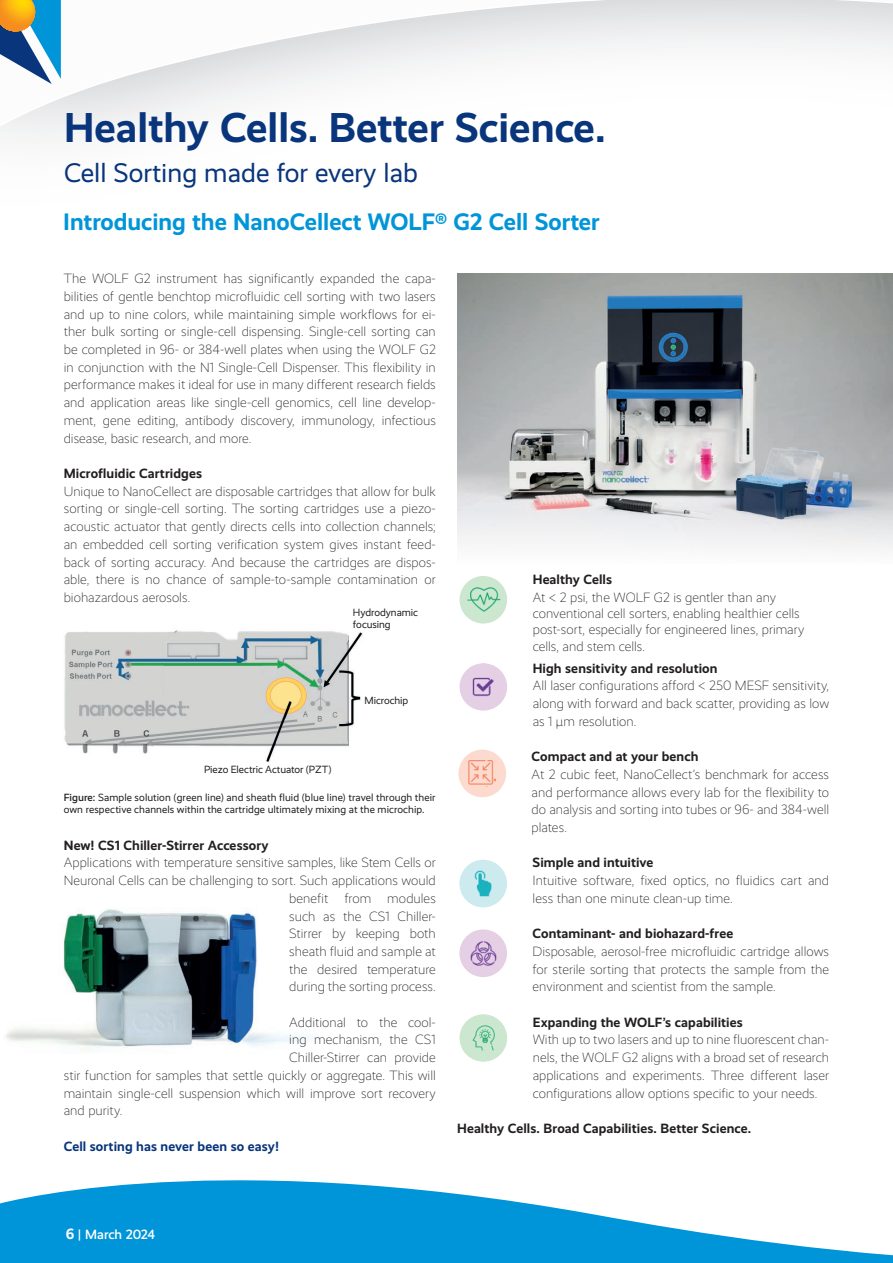
<style>
.page{position:relative;width:893px;height:1263px;background:#fff}
.page>*{position:absolute;margin:0;border:0;box-sizing:border-box;transform-origin:0 0}
.t1{font:700 42px "Realist";color:#08357c}
.t2{font:27px "Realist";color:#08357c}
.t3{font:700 24px "Realist";color:#0095d9}
.t4{font:300 13.5px/17.7px "Realist";color:#231f20;text-align:justify}
.t5{font:700 13.5px "Realist";letter-spacing:.005em;color:#231f20}
.t6{font:700 13.5px "Realist";letter-spacing:.005em;color:#08357c}
.t7{font:500 13.5px "Realist";letter-spacing:-.01em;color:#fff}
.t8{font:10.5px/12.8px "Realist";letter-spacing:.005em;color:#231f20}
.s1{font-weight:500}
.s2{font-weight:700;font-size:15px}
</style>
<div class="page">
<svg style="left:0;top:0;width:893px;height:134px"></svg>
<img style="left:5px;top:909px;width:309px;height:139px">
<svg style="left:0;top:0;width:61px;height:84px"></svg>
<img style="left:459px;top:576px;width:48px;height:48px;border-radius:24px">
<img style="left:459px;top:860px;width:48px;height:47px;border-radius:24px">
<img style="left:459px;top:663px;width:48px;height:48px;border-radius:24px">
<img style="left:459px;top:929px;width:48px;height:48px;border-radius:24px">
<img style="left:458px;top:749px;width:48px;height:48px;border-radius:24px">
<img style="left:459px;top:1014px;width:48px;height:48px;border-radius:24px">
<svg style="left:0;top:1180px;width:893px;height:83px;fill:#0095d9"></svg>
<img style="left:64px;top:630px;width:299px;height:132px">
<img style="left:457px;top:273px;width:436px;height:276px">
<h1 class="t1" style="left:64px;top:103px;width:543px">Healthy Cells. Better Science.</h1>
<h2 class="t2" style="left:64px;top:157px;width:355px">Cell Sorting made for every lab</h2>
<h3 class="t3" style="left:63px;top:208px;width:538px">Introducing the NanoCellect WOLF® G2 Cell Sorter</h3>
<p class="t4" style="left:64px;top:270px;width:374px">The WOLF G2 instrument has significantly expanded the capa&shy;bilities of gentle benchtop microfluidic cell sorting with two lasers and up to nine colors, while maintaining simple workflows for ei&shy;ther bulk sorting or single-cell dispensing. Single-cell sorting can be completed in 96- or 384-well plates when using the WOLF G2 in conjunction with the N1 Single-Cell Dispenser. This flexibility in performance makes it ideal for use in many different research fields and application areas like single-cell genomics, cell line develop&shy;ment, gene editing, antibody discovery, immunology, infectious disease, basic research, and more.</p>
<p class="t5" style="left:64px;top:465px;width:140px">Microfluidic Cartridges</p>
<p class="t4" style="left:64px;top:482px;width:374px">Unique to NanoCellect are disposable cartridges that allow for bulk sorting or single-cell sorting. The sorting cartridges use a piezo&shy;acoustic actuator that gently directs cells into collection channels; an embedded cell sorting verification system gives instant feed&shy;back of sorting accuracy. And because the cartridges are dispos&shy;able, there is no chance of sample-to-sample contamination or biohazardous aerosols.</p>
<p class="t8" style="left:353px;top:606px;width:67px">Hydrodynamic focusing</p>
<p class="t8" style="left:364px;top:694px;width:45px">Microchip</p>
<p class="t8" style="left:204px;top:763px;width:129px">Piezo Electric Actuator (PZT)</p>
<p class="t8" style="left:64px;top:791px;width:373px"><span class="s1">Figure:</span> Sample solution (green line) and sheath fluid (blue line) travel through their own respective channels within the cartridge ultimately mixing at the microchip.</p>
<p class="t5" style="left:64px;top:837px;width:206px">New! CS1 Chiller-Stirrer Accessory</p>
<p class="t4" style="left:64px;top:854px;width:374px;text-align:right">Applications with temperature sensitive samples, like Stem Cells or Neuronal Cells can be challenging to sort. Such applications would benefit from modules<br>such as the CS1 Chiller-<br>Stirrer by keeping both<br>sheath fluid and sample at<br>the desired temperature<br>during the sorting process.</p>
<p class="t4" style="left:289px;top:1013px;width:148px">Additional to the cool-</p>
<p class="t4" style="left:289px;top:1031px;width:148px">ing mechanism, the CS1</p>
<p class="t4" style="left:289px;top:1049px;width:148px">Chiller-Stirrer can provide</p>
<p class="t4" style="left:64px;top:1066px;width:374px">stir function for samples that settle quickly or aggregate. This will</p>
<p class="t4" style="left:64px;top:1084px;width:374px">maintain single-cell suspension which will improve sort recovery</p>
<p class="t4" style="left:64px;top:1102px;width:60px">and purity.</p>
<p class="t6" style="left:64px;top:1138px;width:217px">Cell sorting has never been so easy!</p>
<p class="t5" style="left:533px;top:572px;width:81px">Healthy Cells</p>
<p class="t4" style="left:533px;top:589px;width:273px;line-height:16.2px;text-align:left">At &lt; 2 psi, the WOLF G2 is gentler than any conventional cell sorters, enabling healthier cells post-sort, especially for engineered lines, primary cells, and stem cells.</p>
<p class="t5" style="left:533px;top:660px;width:186px">High sensitivity and resolution</p>
<p class="t4" style="left:533px;top:677px;width:298px">All laser configurations afford &lt; 250 MESF sensitivity, along with forward and back scatter, providing as low as 1 μm resolution.</p>
<p class="t5" style="left:532px;top:749px;width:168px">Compact and at your bench</p>
<p class="t4" style="left:532px;top:766px;width:299px">At 2 cubic feet, NanoCellect’s benchmark for access and performance allows every lab for the flexibility to do analysis and sorting into tubes or 96- and 384-well plates.</p>
<p class="t5" style="left:533px;top:855px;width:122px">Simple and intuitive</p>
<p class="t4" style="left:533px;top:872px;width:298px">Intuitive software, fixed optics, no fluidics cart and less than one minute clean-up time.</p>
<p class="t5" style="left:533px;top:926px;width:202px">Contaminant- and biohazard-free</p>
<p class="t4" style="left:533px;top:943px;width:298px">Disposable, aerosol-free microfluidic cartridge allows for sterile sorting that protects the sample from the environment and scientist from the sample.</p>
<p class="t5" style="left:533px;top:1014px;width:212px">Expanding the WOLF’s capabilities</p>
<p class="t4" style="left:533px;top:1031px;width:298px">With up to two lasers and up to nine fluorescent chan&shy;nels, the WOLF G2 aligns with a broad set of research applications and experiments. Three different laser configurations allow options specific to your needs.</p>
<p class="t5" style="left:457px;top:1120px;width:296px">Healthy Cells. Broad Capabilities. Better Science.</p>
<p class="t7" style="left:66px;top:1227px;width:91px"><span class="s2">6</span> | March 2024</p>
</div>
